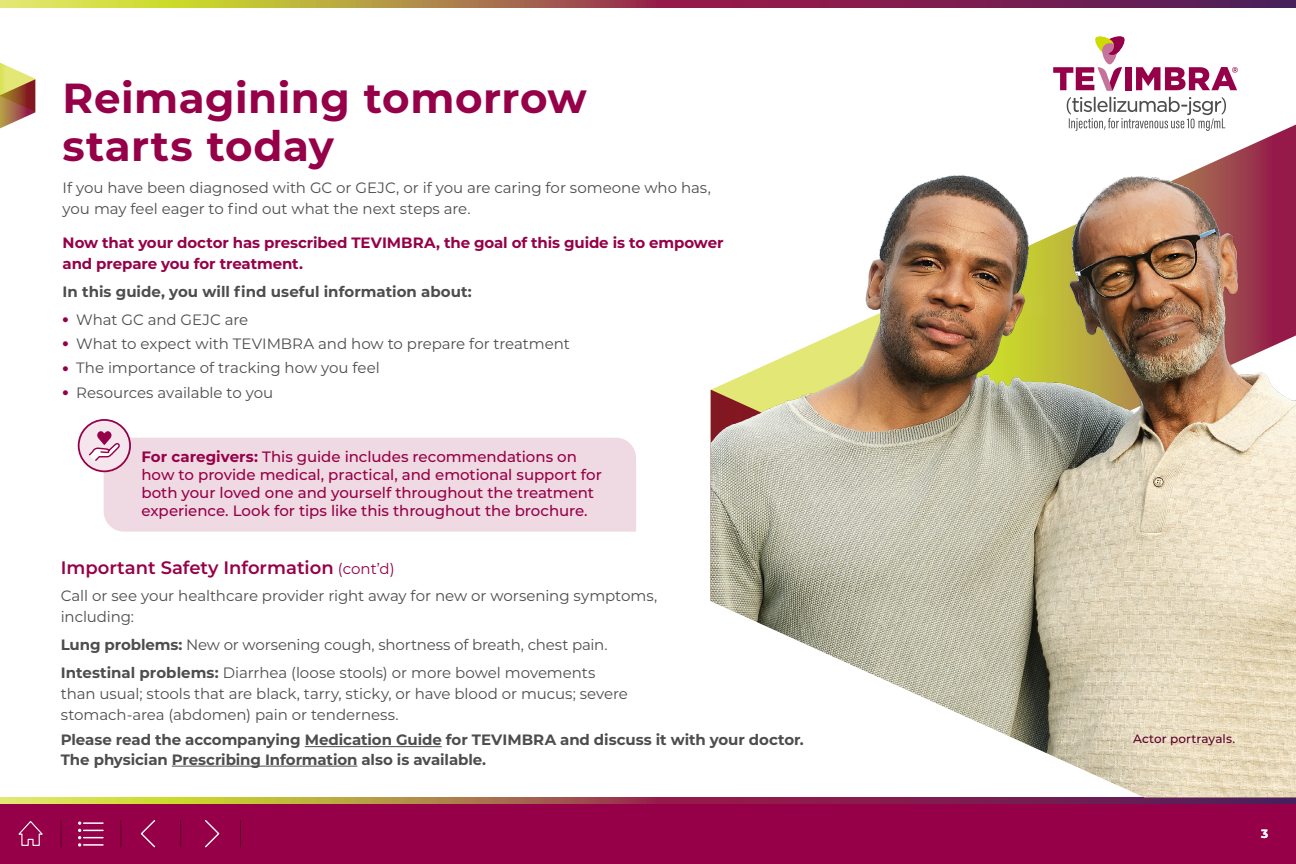
<style>
.page{position:relative;width:1296px;height:864px;background:#fff}
.page>*{position:absolute;margin:0;border:0;box-sizing:border-box;transform-origin:0 0}
.t1{font:700 42px/48px "Montserrat";letter-spacing:.01em;color:#960048}
.t2{font:600 18px "Montserrat";color:#960048}
.t3{font:15px/21px "Montserrat";letter-spacing:-.005em;color:#4d4d4d}
.t4{font:500 15px/18px "Montserrat";letter-spacing:-.005em;color:#960048}
.t5{font:700 15px "Montserrat";letter-spacing:-.005em;color:#4d4d4d}
.t6{font:700 15px/21px "Montserrat";letter-spacing:-.01em;color:#960048}
.t7{font:500 12px "Montserrat";letter-spacing:.01em;color:#5c0028}
.t8{font:700 12px "Montserrat";color:#fff}
.s1{font-weight:900;color:#960048}
.s2{font-weight:700}
.s3{font-weight:400;font-size:15px}
</style>
<div class="page">
<svg style="left:0;top:0;width:1296px;height:7px;background:#995f4b"></svg>
<svg style="left:0;top:797px;width:1296px;height:7px;background:#9a614c"></svg>
<svg style="left:0;top:62px;width:35px;height:67px"></svg>
<svg style="left:1067px;top:97px;width:159px;height:10px"></svg>
<div style="left:1125px;top:67px;width:7px;height:23px;background:#960048"></div>
<svg style="left:1053px;top:67px;width:69px;height:23px"></svg>
<svg style="left:1136px;top:67px;width:102px;height:23px"></svg>
<svg style="left:1102px;top:43px;width:15px;height:21px"></svg>
<svg style="left:1095px;top:36px;width:30px;height:19px"></svg>
<div style="left:0;top:804px;width:1296px;height:60px;background:#960048"></div>
<svg style="left:18px;top:821px;width:25px;height:25px"></svg>
<svg style="left:61px;top:820px;width:1px;height:27px"></svg>
<svg style="left:180px;top:820px;width:1px;height:27px"></svg>
<svg style="left:121px;top:820px;width:1px;height:27px"></svg>
<svg style="left:240px;top:820px;width:1px;height:27px"></svg>
<svg style="left:78px;top:821px;width:25px;height:26px"></svg>
<svg style="left:140px;top:820px;width:16px;height:28px"></svg>
<svg style="left:205px;top:820px;width:15px;height:28px"></svg>
<img style="left:711px;top:107px;width:585px;height:690px">
<div style="left:104px;top:438px;width:532px;height:94px;background:#efd9e2"></div>
<svg style="left:78px;top:419px;width:53px;height:53px"></svg>
<hr style="left:305px;top:746px;width:137px;height:1px;background:#4d4d4d">
<hr style="left:172px;top:766px;width:185px;height:1px;background:#4d4d4d">
<h1 class="t1" style="left:63px;top:72px;width:526px">Reimagining tomorrow starts today</h1>
<p class="t3" style="left:63px;top:176px;width:650px">If you have been diagnosed with GC or GEJC, or if you are caring for someone who has, you may feel eager to find out what the next steps are.</p>
<p class="t6" style="left:63px;top:232px;width:662px">Now that your doctor has prescribed TEVIMBRA, the goal of this guide is to empower and prepare you for treatment.</p>
<p class="t5" style="left:63px;top:281px;width:411px">In this guide, you will find useful information about:</p>
<p class="t3" style="left:63px;top:308px;width:187px"><span class="s1">•</span> What GC and GEJC are</p>
<p class="t3" style="left:63px;top:333px;width:509px"><span class="s1">•</span> What to expect with TEVIMBRA and how to prepare for treatment</p>
<p class="t3" style="left:63px;top:357px;width:319px"><span class="s1">•</span> The importance of tracking how you feel</p>
<p class="t3" style="left:63px;top:381px;width:212px"><span class="s1">•</span> Resources available to you</p>
<p class="t4" style="left:141px;top:447px;width:462px"><span class="s2">For caregivers:</span> This guide includes recommendations on how to provide medical, practical, and emotional support for both your loved one and yourself throughout the treatment experience. Look for tips like this throughout the brochure.</p>
<p class="t2" style="left:61px;top:555px;width:335px">Important Safety Information <span class="s3">(cont’d)</span></p>
<p class="t3" style="left:61px;top:585px;width:598px">Call or see your healthcare provider right away for new or worsening symptoms, including:</p>
<p class="t3" style="left:61px;top:630px;width:548px;line-height:27.8px"><span class="s2">Lung problems:</span> New or worsening cough, shortness of breath, chest pain.<br><span class="s2">Intestinal problems:</span> Diarrhea (loose stools) or more bowel movements</p>
<p class="t3" style="left:61px;top:683px;width:569px">than usual; stools that are black, tarry, sticky, or have blood or mucus; severe stomach-area (abdomen) pain or tenderness.</p>
<p class="t5" style="left:61px;top:729px;width:745px">Please read the accompanying Medication Guide for TEVIMBRA and discuss it with your doctor.</p>
<p class="t7" style="left:1133px;top:730px;width:104px">Actor portrayals.</p>
<p class="t5" style="left:61px;top:749px;width:427px">The physician Prescribing Information also is available.</p>
<p class="t8" style="left:1261px;top:825px;width:9px">3</p>
</div>
